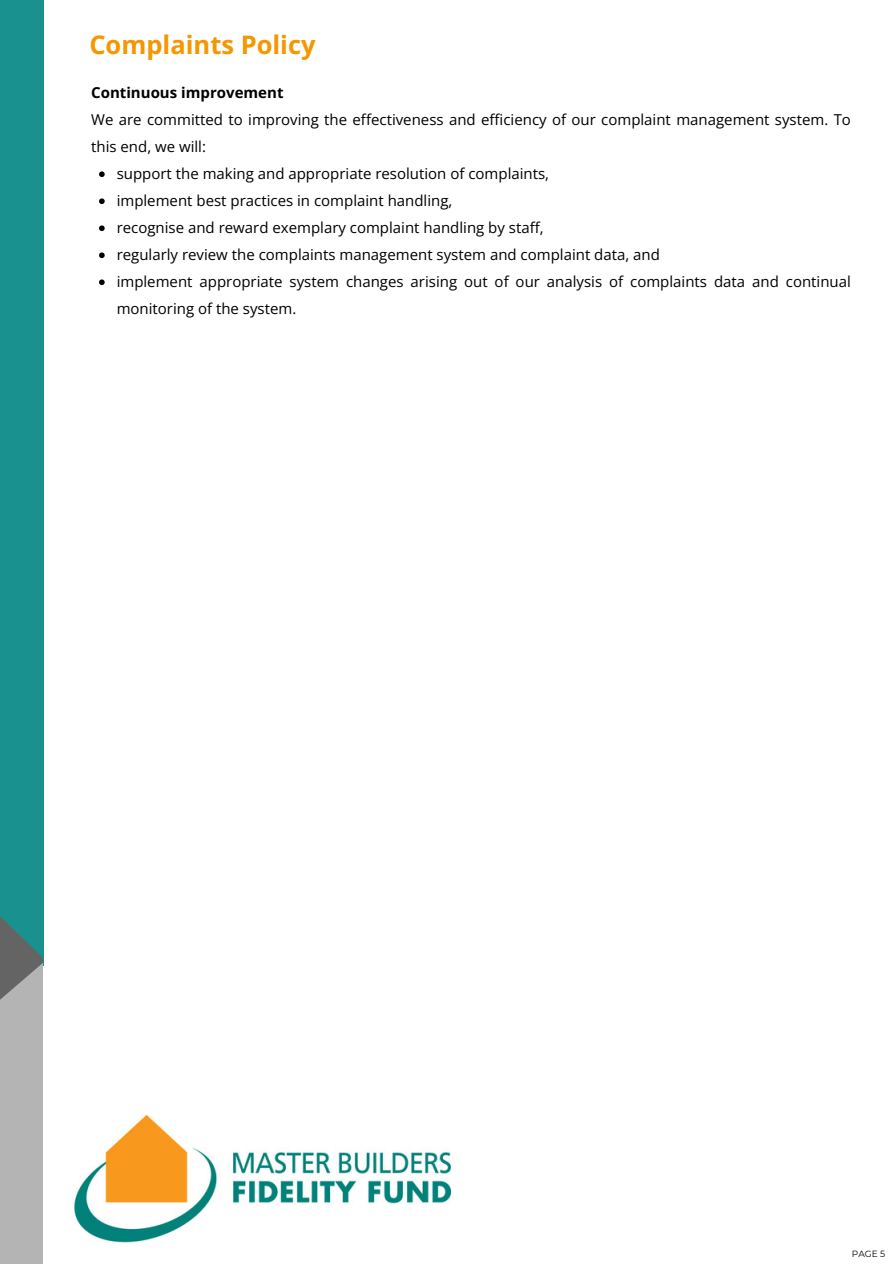
<style>
.page{position:relative;width:894px;height:1264px;background:#fff}
.page>*{position:absolute;margin:0;border:0;box-sizing:border-box;transform-origin:0 0}
.t1{font:700 25.5px "Open Sans";color:#f49700}
.t2{font:15px/27px "Open Sans";color:#000}
.t3{font:9px "Montserrat";color:#000}
.s1{font-weight:700}
</style>
<div class="page">
<div style="left:0;top:0;width:43px;height:966px;background:#19918e"></div>
<svg style="left:0;top:916px;width:43px;height:347px;background:#a0a7a7"></svg>
<img style="left:74px;top:1115px;width:377px;height:128px">
<svg style="left:99px;top:171px;width:6px;height:6px"></svg>
<svg style="left:99px;top:198px;width:6px;height:6px"></svg>
<svg style="left:99px;top:225px;width:6px;height:6px"></svg>
<svg style="left:99px;top:252px;width:6px;height:6px"></svg>
<svg style="left:99px;top:279px;width:6px;height:6px"></svg>
<p class="t1" style="left:89px;top:27px;width:228px">Complaints Policy</p>
<p class="t2" style="left:91px;top:79px;width:761px"><span class="s1">Continuous improvement<br></span>We are committed to improving the effectiveness and efficiency of our complaint management system. To this end, we will:</p>
<h1 class="t2" style="left:117px;top:160px;width:434px">support the making and appropriate resolution of complaints,</h1>
<h2 class="t2" style="left:117px;top:187px;width:337px">implement best practices in complaint handling,</h2>
<p class="t2" style="left:117px;top:214px;width:428px">recognise and reward exemplary complaint handling by staff,</p>
<p class="t2" style="left:117px;top:241px;width:544px">regularly review the complaints management system and complaint data, and</p>
<p class="t2" style="left:117px;top:268px;width:735px">implement appropriate system changes arising out of our analysis of complaints data and continual monitoring of the system.</p>
<p class="t3" style="left:851px;top:1247px;width:35px">PAGE 5</p>
</div>
